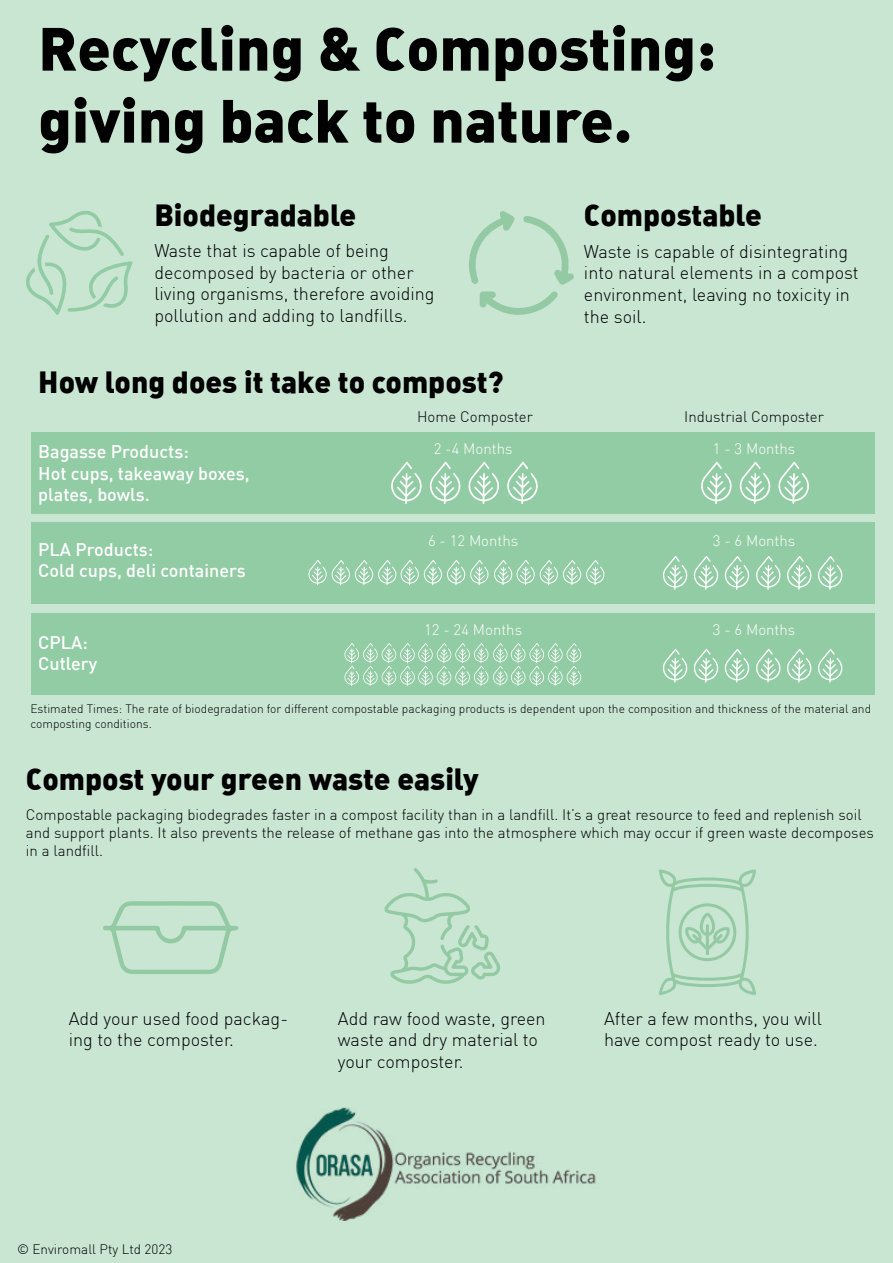
<style>
.page{position:relative;width:893px;height:1263px;background:#c9e6d3}
.page>*{position:absolute;margin:0;border:0;box-sizing:border-box;transform-origin:0 0}
.t1{font:60px/72px "DIN Black Alternate";color:#000}
.t2{font:30px "DIN Black Alternate";color:#000}
.t3{font:300 18px/21.6px "DIN";color:#000}
.t4{font:500 18px/21.6px "DIN";color:#fff}
.t5{font:300 15px/18px "DIN";color:#000}
.t6{font:300 15px "DIN";color:#fff}
.t7{font:300 13.5px "DIN";color:#000}
.t8{font:300 12px/14.4px "DIN";color:#000}
</style>
<div class="page">
<div style="left:32px;top:432px;width:843px;height:82px;background:#92cca4"></div>
<div style="left:32px;top:522px;width:843px;height:82px;background:#92cca4"></div>
<div style="left:32px;top:613px;width:843px;height:82px;background:#92cca4"></div>
<img style="left:296px;top:1108px;width:300px;height:112px">
<svg style="left:391px;top:462px;width:31px;height:42px"></svg>
<svg style="left:701px;top:462px;width:31px;height:42px"></svg>
<svg style="left:429px;top:461px;width:32px;height:43px"></svg>
<svg style="left:739px;top:461px;width:32px;height:43px"></svg>
<svg style="left:778px;top:461px;width:31px;height:43px"></svg>
<svg style="left:663px;top:556px;width:180px;height:34px"></svg>
<svg style="left:663px;top:649px;width:180px;height:34px"></svg>
<svg style="left:468px;top:461px;width:70px;height:43px"></svg>
<svg style="left:308px;top:560px;width:297px;height:25px"></svg>
<svg style="left:344px;top:643px;width:237px;height:43px"></svg>
<svg style="left:26px;top:210px;width:107px;height:105px"></svg>
<svg style="left:523px;top:216px;width:51px;height:69px"></svg>
<svg style="left:469px;top:211px;width:46px;height:73px"></svg>
<svg style="left:480px;top:291px;width:78px;height:24px"></svg>
<svg style="left:384px;top:868px;width:117px;height:116px"></svg>
<svg style="left:659px;top:869px;width:97px;height:126px"></svg>
<svg style="left:103px;top:901px;width:136px;height:73px"></svg>
<h1 class="t1" style="left:38px;top:10px;width:679px">Recycling &amp; Composting: giving back to nature.</h1>
<h2 class="t2" style="left:154px;top:195px;width:203px">Biodegradable</h2>
<h2 class="t2" style="left:584px;top:195px;width:179px">Compostable</h2>
<p class="t3" style="left:154px;top:240px;width:282px">Waste that is capable of being decomposed by bacteria or other living organisms, therefore avoiding pollution and adding to landfills.</p>
<h2 class="t2" style="left:38px;top:362px;width:467px">How long does it take to compost?</h2>
<p class="t5" style="left:417px;top:408px;width:117px">Home Composter</p>
<p class="t4" style="left:38px;top:440px;width:213px">Bagasse Products:<br>Hot cups, takeaway boxes, plates, bowls.</p>
<p class="t6" style="left:434px;top:440px;width:80px">2 -4 Months</p>
<p class="t6" style="left:428px;top:531px;width:92px">6 - 12 Months</p>
<p class="t4" style="left:38px;top:538px;width:209px">PLA Products:<br>Cold cups, deli containers</p>
<p class="t4" style="left:38px;top:631px;width:60px">CPLA:<br>Cutlery</p>
<p class="t6" style="left:424px;top:620px;width:99px">12 - 24 Months</p>
<p class="t3" style="left:584px;top:240px;width:276px">Waste is capable of disintegrating into natural elements in a compost environment, leaving no toxicity in the soil.</p>
<p class="t5" style="left:684px;top:408px;width:141px">Industrial Composter</p>
<p class="t6" style="left:713px;top:440px;width:84px">1 - 3 Months</p>
<p class="t6" style="left:713px;top:531px;width:84px">3 - 6 Months</p>
<p class="t6" style="left:713px;top:620px;width:84px">3 - 6 Months</p>
<p class="t8" style="left:30px;top:701px;width:842px">Estimated Times: The rate of biodegradation for different compostable packaging products is dependent upon the composition and thickness of the material and composting conditions.</p>
<h2 class="t2" style="left:26px;top:759px;width:454px">Compost your green waste easily</h2>
<p class="t5" style="left:26px;top:806px;width:849px">Compostable packaging biodegrades faster in a compost facility than in a landfill. It’s a great resource to feed and replenish soil and support plants. It also prevents the release of methane gas into the atmosphere which may occur if green waste decomposes in a landfill.</p>
<p class="t3" style="left:69px;top:1007px;width:221px">Add your used food packag&shy;ing to the composter.</p>
<p class="t3" style="left:338px;top:1007px;width:209px">Add raw food waste, green waste and dry material to your composter.</p>
<p class="t3" style="left:604px;top:1007px;width:219px">After a few months, you will have compost ready to use.</p>
<p class="t7" style="left:17px;top:1240px;width:157px">© Enviromall Pty Ltd 2023</p>
</div>
